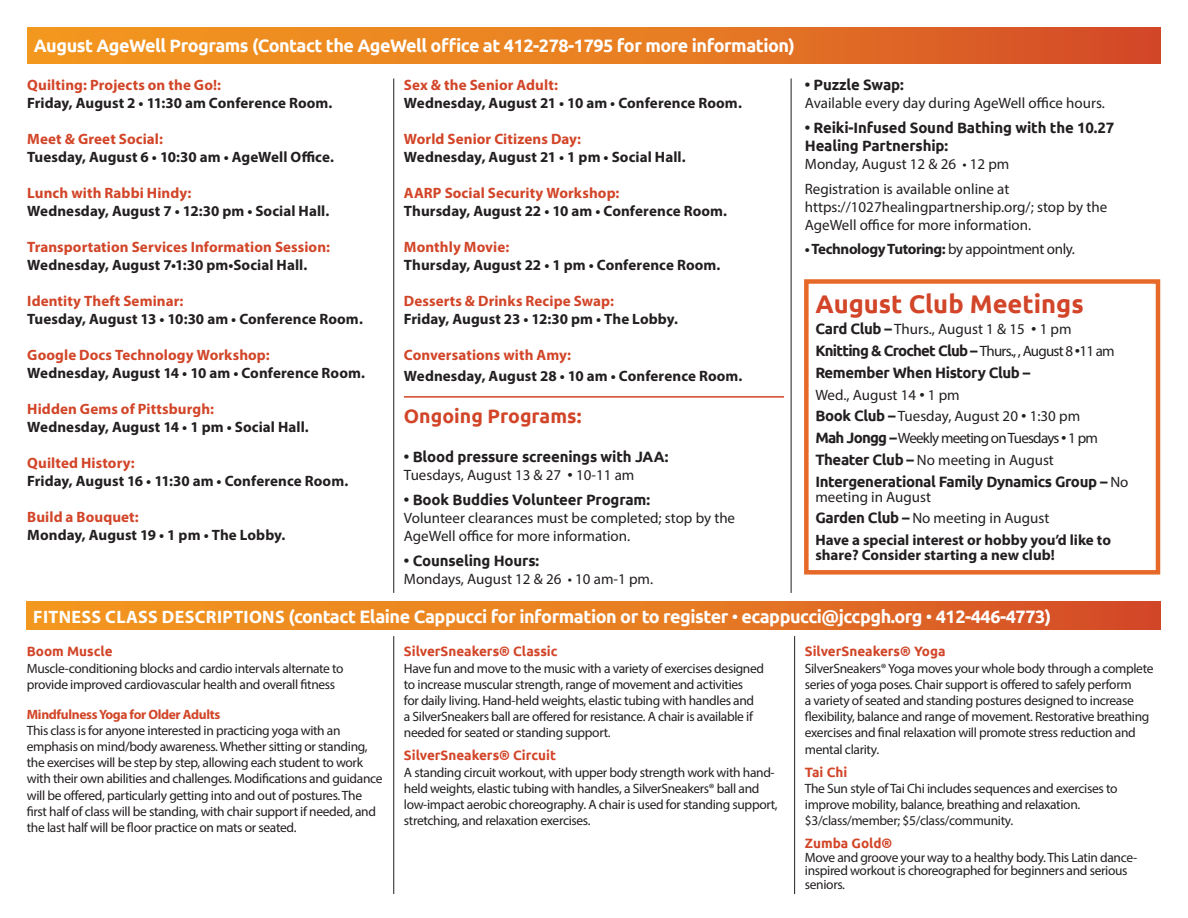
<style>
.page{position:relative;width:1188px;height:918px;background:#fff}
.page>*{position:absolute;margin:0;border:0;box-sizing:border-box;transform-origin:0 0}
.t1{font:700 25.5px "Ubuntu";color:#d24528}
.t2{font:700 19.5px "Ubuntu";color:#d24528}
.day{font:700 18px "Ubuntu";letter-spacing:-.025em;color:#fff}
.class_text{font:700 18px "Ubuntu";letter-spacing:-.025em;color:#fff}
.box_text{font:700 15px/15px "Myriad Pro";letter-spacing:.005em;color:#231f20}
.box_text-2{font:15px/18px "Myriad Pro";color:#231f20}
.t3{font:700 15px "Myriad Pro";letter-spacing:.005em;color:#d24528}
.header_black{font:700 15px/18px "Ubuntu";letter-spacing:-.01em;color:#231f20}
.box_text-3{font:700 15px/15px "Ubuntu";letter-spacing:-.025em;color:#231f20}
.box_text-4{font:700 15px "Ubuntu";letter-spacing:-.05em;color:#231f20}
.class_text-2{font:700 15px "Myriad Pro";letter-spacing:-.025em;color:#231f20}
.box_text-5{font:15px "Myriad Pro";letter-spacing:-.05em;color:#231f20}
.class_text-3{font:13.5px/16.2px "Myriad Pro";letter-spacing:-.025em;color:#231f20}
.classname_back{font:700 13.5px "Ubuntu";color:#d24528}
.class_text-4{font:700 13.5px "Myriad Pro";letter-spacing:-.025em;color:#d24528}
.s1{font-family:"Ubuntu"}
.s2{font-weight:400}
.s3{font-family:"Ubuntu";font-weight:700}
.s4{font-family:"Myriad Pro";font-weight:400}
.s5{font-family:"Myriad Pro"}
</style>
<div class="page">
<div style="left:27px;top:27px;width:1134px;height:37px;background:linear-gradient(to right,#f6a01e,#d65228)"></div>
<div style="left:26px;top:602px;width:1134px;height:28px;background:linear-gradient(to right,#f6a01e,#d65228)"></div>
<hr style="left:393px;top:636px;width:1px;height:258px;background:#231f20">
<hr style="left:393px;top:78px;width:1px;height:515px;background:#231f20">
<hr style="left:794px;top:636px;width:1px;height:258px;background:#231f20">
<hr style="left:791px;top:78px;width:1px;height:515px;background:#231f20">
<div style="left:804px;top:279px;width:356px;height:296px;border:4px solid #e6692a"></div>
<hr style="left:404px;top:396px;width:380px;height:2px;background:#d24528">
<p class="class_text" style="left:34px;top:35px;width:763px">August AgeWell Programs (Contact the AgeWell office at 412-278-1795 for more information)</p>
<p class="t3" style="left:27px;top:75px;width:195px">Quilting: Projects on the Go!:</p>
<p class="box_text" style="left:27px;top:95px;width:307px">Friday, August 2 • 11:30 am Conference Room.</p>
<p class="t3" style="left:27px;top:129px;width:137px">Meet &amp; Greet Social:</p>
<p class="box_text" style="left:27px;top:149px;width:308px">Tuesday, August 6 • 10:30 am • AgeWell Office.</p>
<p class="t3" style="left:27px;top:183px;width:166px">Lunch with Rabbi Hindy:</p>
<p class="box_text" style="left:27px;top:203px;width:304px">Wednesday, August 7 • 12:30 pm • Social Hall.</p>
<p class="t3" style="left:27px;top:237px;width:304px">Transportation Services Information Session:</p>
<p class="box_text" style="left:27px;top:257px;width:282px">Wednesday, August 7•1:30 pm•Social Hall.</p>
<p class="t3" style="left:27px;top:291px;width:158px">Identity Theft Seminar:</p>
<p class="box_text" style="left:27px;top:311px;width:337px">Tuesday, August 13 • 10:30 am • Conference Room.</p>
<p class="t3" style="left:27px;top:345px;width:244px">Google Docs Technology Workshop:</p>
<p class="box_text" style="left:27px;top:365px;width:339px">Wednesday, August 14 • 10 am • Conference Room.</p>
<p class="t3" style="left:27px;top:399px;width:188px">Hidden Gems of Pittsburgh:</p>
<p class="box_text" style="left:27px;top:419px;width:283px">Wednesday, August 14 • 1 pm • Social Hall.</p>
<p class="t3" style="left:27px;top:453px;width:109px">Quilted History:</p>
<p class="box_text" style="left:27px;top:473px;width:322px">Friday, August 16 • 11:30 am • Conference Room.</p>
<p class="t3" style="left:27px;top:507px;width:113px">Build a Bouquet:</p>
<p class="box_text" style="left:27px;top:527px;width:260px">Monday, August 19 • 1 pm • The Lobby.</p>
<p class="t3" style="left:404px;top:75px;width:156px">Sex &amp; the Senior Adult:</p>
<p class="box_text" style="left:404px;top:95px;width:340px">Wednesday, August 21 • 10 am • Conference Room.</p>
<p class="t3" style="left:404px;top:129px;width:179px">World Senior Citizens Day:</p>
<p class="box_text" style="left:404px;top:149px;width:283px">Wednesday, August 21 • 1 pm • Social Hall.</p>
<p class="t3" style="left:404px;top:183px;width:217px">AARP Social Security Workshop:</p>
<p class="box_text" style="left:404px;top:203px;width:325px">Thursday, August 22 • 10 am • Conference Room.</p>
<p class="t3" style="left:404px;top:237px;width:107px">Monthly Movie:</p>
<p class="box_text" style="left:404px;top:257px;width:318px">Thursday, August 22 • 1 pm • Conference Room.</p>
<p class="t3" style="left:404px;top:291px;width:212px">Desserts &amp; Drinks Recipe Swap:</p>
<p class="box_text" style="left:404px;top:311px;width:276px">Friday, August 23 • 12:30 pm • The Lobby.</p>
<p class="t3" style="left:404px;top:345px;width:169px">Conversations with Amy:</p>
<p class="box_text" style="left:404px;top:368px;width:340px">Wednesday, August 28 • 10 am • Conference Room.</p>
<p class="t2" style="left:404px;top:404px;width:179px">Ongoing Programs:</p>
<p class="header_black" style="left:404px;top:448px;width:266px">• Blood pressure screenings with JAA:</p>
<p class="box_text-2" style="left:404px;top:466px;width:232px">Tuesdays, August 13 &amp; 27 <span class="s1">•</span> 10-11 am</p>
<p class="header_black" style="left:404px;top:490px;width:248px">• Book Buddies Volunteer Program:</p>
<p class="box_text-2" style="left:404px;top:509px;width:333px">Volunteer clearances must be completed; stop by the<br>AgeWell office for more information.</p>
<p class="header_black" style="left:404px;top:551px;width:137px">• Counseling Hours:</p>
<p class="box_text-2" style="left:404px;top:570px;width:251px">Mondays, August 12 &amp; 26 • 10 am-1 pm.</p>
<p class="header_black" style="left:805px;top:76px;width:100px">• Puzzle Swap:</p>
<p class="box_text-2" style="left:805px;top:94px;width:302px">Available every day during AgeWell office hours.</p>
<p class="header_black" style="left:805px;top:118px;width:311px">• Reiki-Infused Sound Bathing with the 10.27<br>Healing Partnership:</p>
<p class="box_text-2" style="left:805px;top:155px;width:206px">Monday, August 12 &amp; 26 • 12 pm</p>
<p class="box_text-2" style="left:805px;top:179px;width:304px">Registration is available online at https://1027healingpartnership.org/; stop by the<br>AgeWell office for more information.</p>
<p class="class_text-2" style="left:805px;top:240px;width:272px">• Technology Tutoring: <span class="s2">by appointment only.</span></p>
<p class="t1" style="left:815px;top:289px;width:270px">August Club Meetings</p>
<p class="box_text-2" style="left:815px;top:320px;width:258px"><span class="s3">Card Club –</span> Thurs., August 1 &amp; 15 <span class="s1">•</span> 1 pm</p>
<p class="box_text-4" style="left:815px;top:342px;width:301px">Knitting &amp; Crochet Club – <span class="s4">Thurs., , August 8</span> <span class="s2">•</span><span class="s4">11 am</span></p>
<p class="box_text-3" style="left:815px;top:365px;width:217px">Remember When History Club –</p>
<p class="box_text-2" style="left:815px;top:385px;width:146px">Wed., August 14 <span class="s1">•</span> 1 pm</p>
<p class="box_text-2" style="left:815px;top:407px;width:266px"><span class="s3">Book Club –</span> Tuesday, August 20 <span class="s1">•</span> 1:30 pm</p>
<p class="box_text-5" style="left:815px;top:429px;width:284px"><span class="s3">Mah Jongg –</span> Weekly meeting on Tuesdays <span class="s1">•</span> 1 pm</p>
<p class="box_text-2" style="left:815px;top:451px;width:240px"><span class="s3">Theater Club –</span> No meeting in August</p>
<p class="box_text-3" style="left:815px;top:474px;width:315px">Intergenerational Family Dynamics Group – <span class="s4">No meeting in August</span></p>
<p class="box_text-2" style="left:815px;top:509px;width:236px"><span class="s3">Garden Club –</span> No meeting in August</p>
<p class="box_text" style="left:815px;top:532px;width:297px">Have a special interest or hobby you’d like to share? Consider starting a new club!</p>
<p class="day" style="left:33px;top:606px;width:1020px"><span class="s5">FITNESS CLASS DESCRIPTIONS</span> (contact Elaine Cappucci for information or to register <span class="s2">•</span> ecappucci@jccpgh.org <span class="s2">•</span> 412-446-4773)</p>
<p class="classname_back" style="left:27px;top:643px;width:87px">Boom Muscle</p>
<p class="class_text-3" style="left:27px;top:660px;width:318px">Muscle-conditioning blocks and cardio intervals alternate to provide improved cardiovascular health and overall fitness</p>
<p class="class_text-4" style="left:27px;top:705px;width:195px">Mindfulness Yoga for Older Adults</p>
<p class="class_text-3" style="left:27px;top:722px;width:357px">This class is for anyone interested in practicing yoga with an emphasis on mind/body awareness. Whether sitting or standing, the exercises will be step by step, allowing each student to work with their own abilities and challenges. Modifications and guidance will be offered, particularly getting into and out of postures. The first half of class will be standing, with chair support if needed, and the last half will be floor practice on mats or seated.</p>
<p class="classname_back" style="left:404px;top:643px;width:155px">SilverSneakers® Classic</p>
<p class="class_text-3" style="left:404px;top:660px;width:362px">Have fun and move to the music with a variety of exercises designed to increase muscular strength, range of movement and activities<br>for daily living. Hand-held weights, elastic tubing with handles and<br>a SilverSneakers ball are offered for resistance. A chair is available if needed for seated or standing support.</p>
<p class="classname_back" style="left:404px;top:747px;width:154px">SilverSneakers® Circuit</p>
<p class="class_text-3" style="left:404px;top:764px;width:375px">A standing circuit workout, with upper body strength work with hand&shy;held weights, elastic tubing with handles, a SilverSneakers® ball and low-impact aerobic choreography. A chair is used for standing support, stretching, and relaxation exercises.</p>
<p class="classname_back" style="left:805px;top:643px;width:142px">SilverSneakers® Yoga</p>
<p class="class_text-3" style="left:805px;top:660px;width:350px">SilverSneakers® Yoga moves your whole body through a complete series of yoga poses. Chair support is offered to safely perform<br>a variety of seated and standing postures designed to increase flexibility, balance and range of movement. Restorative breathing exercises and final relaxation will promote stress reduction and mental clarity.</p>
<p class="classname_back" style="left:805px;top:764px;width:44px">Tai Chi</p>
<p class="class_text-3" style="left:805px;top:780px;width:314px">The Sun style of Tai Chi includes sequences and exercises to improve mobility, balance, breathing and relaxation.</p>
<p class="class_text-3" style="left:805px;top:812px;width:210px">$3/class/member; $5/class/community.</p>
<p class="classname_back" style="left:805px;top:835px;width:89px">Zumba Gold®</p>
<p class="class_text-3" style="left:805px;top:850px;width:334px;line-height:13.5px">Move and groove your way to a healthy body. This Latin dance&shy;inspired workout is choreographed for beginners and serious seniors.</p>
</div>
